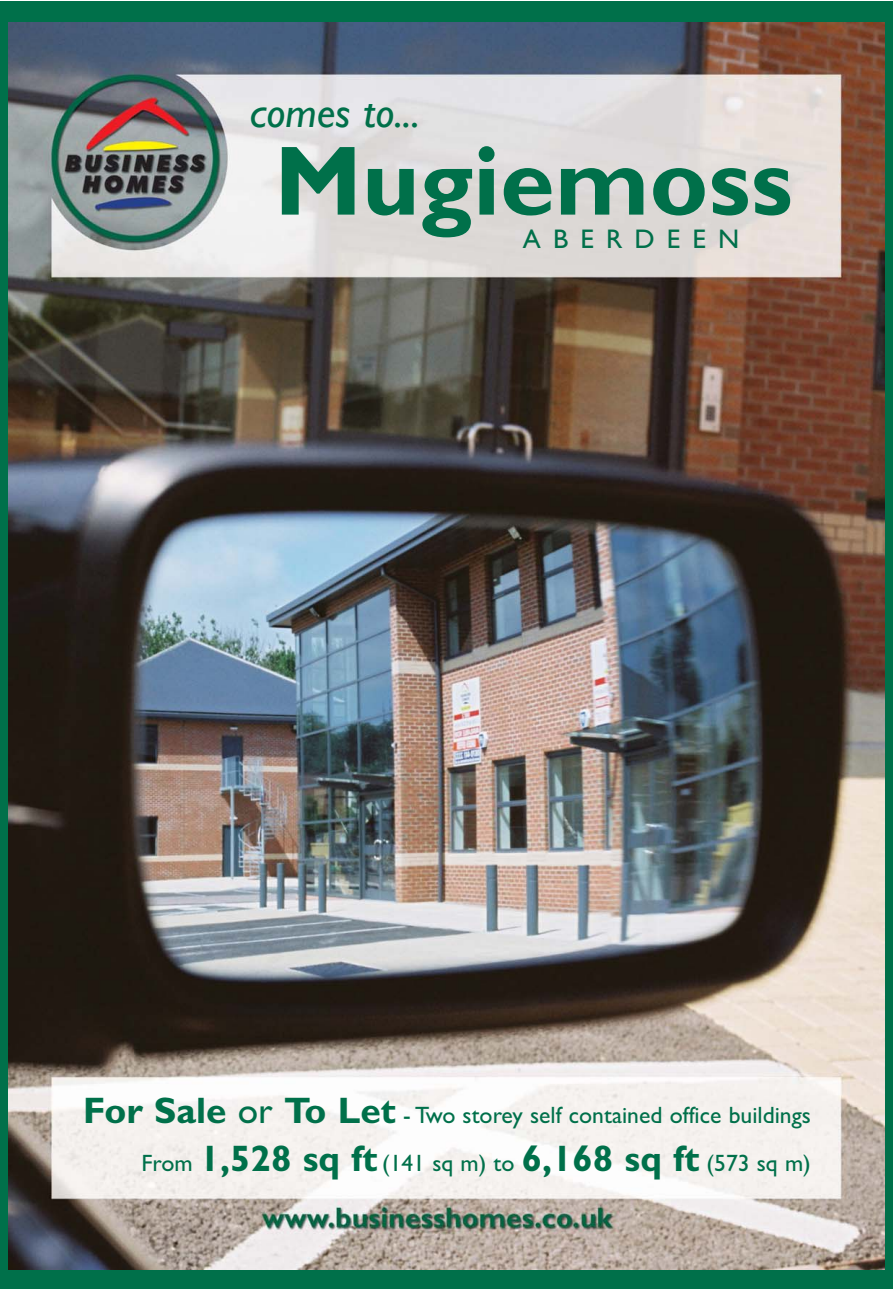
<style>
.page{position:relative;width:893px;height:1289px;background:#fff}
.page>*{position:absolute;margin:0;border:0;box-sizing:border-box;transform-origin:0 0}
.t1{font:700 99px "Gill Sans";color:#00704a}
.t2{font:italic 42.45px "Gill Sans";color:#00704a}
.t3{font:27px "Gill Sans";letter-spacing:.45em;color:#00704a}
.t4{font:23.7px/47.2px "Gill Sans";color:#00704a;text-align:right}
.s1{font-weight:700;font-size:36.9px}
.s2{font-size:36.9px}
</style>
<div class="page">
<div style="left:0;top:1px;width:892px;height:1287px;background:#00704a"></div>
<img style="left:8px;top:23px;width:876px;height:1245px">
<h2 class="t2" style="left:250px;top:98px;width:171px">comes to...</h2>
<h1 class="t1" style="left:274px;top:147px;width:520px">Mugiemoss</h1>
<p class="t3" style="left:523px;top:229px;width:218px">ABERDEEN</p>
<p class="t4" style="left:83px;top:1094px;width:729px"><span class="s1">For Sale</span> <span class="s2">or</span> <span class="s1">To Let</span> - Two storey self contained office buildings<br>From <span class="s1">1,528 sq ft</span> (141 sq m) to <span class="s1">6,168 sq ft</span> (573 sq m)</p>
</div>
